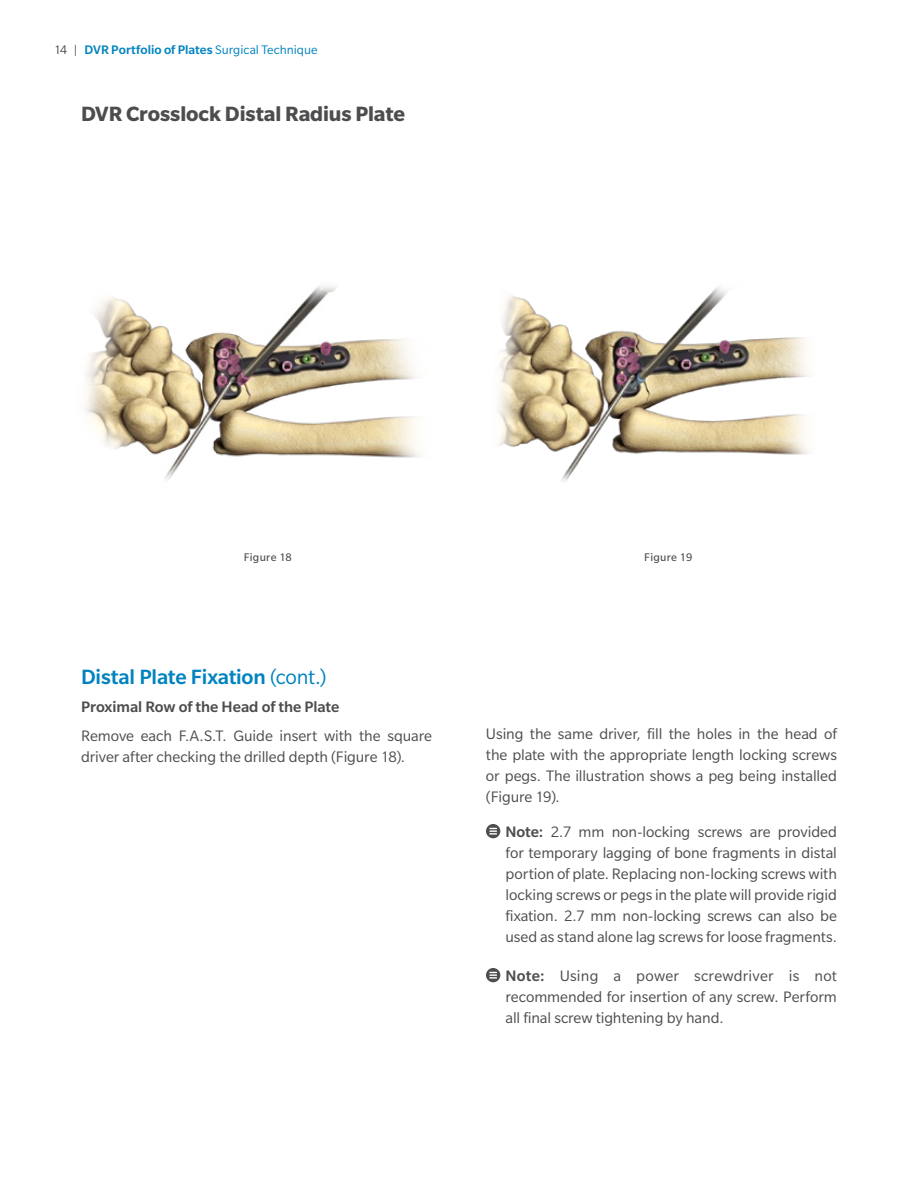
<style>
.page{position:relative;width:918px;height:1188px;background:#fff}
.page>*{position:absolute;margin:0;border:0;box-sizing:border-box;transform-origin:0 0}
.t1{font:700 22.5px "Slate Pro";letter-spacing:-.005em;color:#4d4d4f}
.t2{font:500 22.5px "Slate Pro";letter-spacing:-.01em;color:#0083bf}
.t3{font:16.5px/21px "Slate Pro";letter-spacing:-.005em;color:#4d4d4f;text-align:justify}
.t4{font:500 16.5px "Slate Pro";letter-spacing:-.005em;color:#4d4d4f}
.t5{font:500 13.5px "Slate Pro";letter-spacing:.005em;color:#0083bf}
.t6{font:12px "Slate Pro";letter-spacing:.025em;color:#4d4d4f}
.s1{font-weight:400;color:#4d4d4f}
.s2{font-weight:400}
.s3{font-weight:500}
</style>
<div class="page">
<img style="left:85px;top:286px;width:336px;height:194px">
<img style="left:498px;top:286px;width:311px;height:196px">
<svg style="left:486px;top:824px;width:14px;height:14px"></svg>
<svg style="left:490px;top:828px;width:6px;height:7px"></svg>
<svg style="left:486px;top:968px;width:14px;height:14px"></svg>
<svg style="left:490px;top:972px;width:6px;height:7px"></svg>
<p class="t5" style="left:54px;top:42px;width:265px"><span class="s1">14 |</span> DVR Portfolio of Plates <span class="s2">Surgical Technique</span></p>
<h1 class="t1" style="left:81px;top:101px;width:326px">DVR Crosslock Distal Radius Plate</h1>
<p class="t6" style="left:244px;top:551px;width:50px">Figure 18</p>
<p class="t6" style="left:644px;top:551px;width:50px">Figure 19</p>
<h1 class="t2" style="left:81px;top:665px;width:247px">Distal Plate Fixation <span class="s2">(cont.)</span></h1>
<p class="t4" style="left:81px;top:698px;width:260px">Proximal Row of the Head of the Plate</p>
<p class="t3" style="left:81px;top:725px;width:352px">Remove each F.A.S.T. Guide insert with the square driver after checking the drilled depth (Figure 18).</p>
<p class="t3" style="left:486px;top:724px;width:353px">Using the same driver, fill the holes in the head of the plate with the appropriate length locking screws or pegs. The illustration shows a peg being installed (Figure 19).</p>
<p class="t3" style="left:506px;top:821px;width:333px"><span class="s3">Note:</span> 2.7 mm non-locking screws are provided for temporary lagging of bone fragments in distal portion of plate. Replacing non-locking screws with locking screws or pegs in the plate will provide rigid fixation. 2.7 mm non-locking screws can also be used as stand alone lag screws for loose fragments.</p>
<p class="t3" style="left:506px;top:965px;width:333px"><span class="s3">Note:</span> Using a power screwdriver is not recommended for insertion of any screw. Perform all final screw tightening by hand.</p>
</div>
